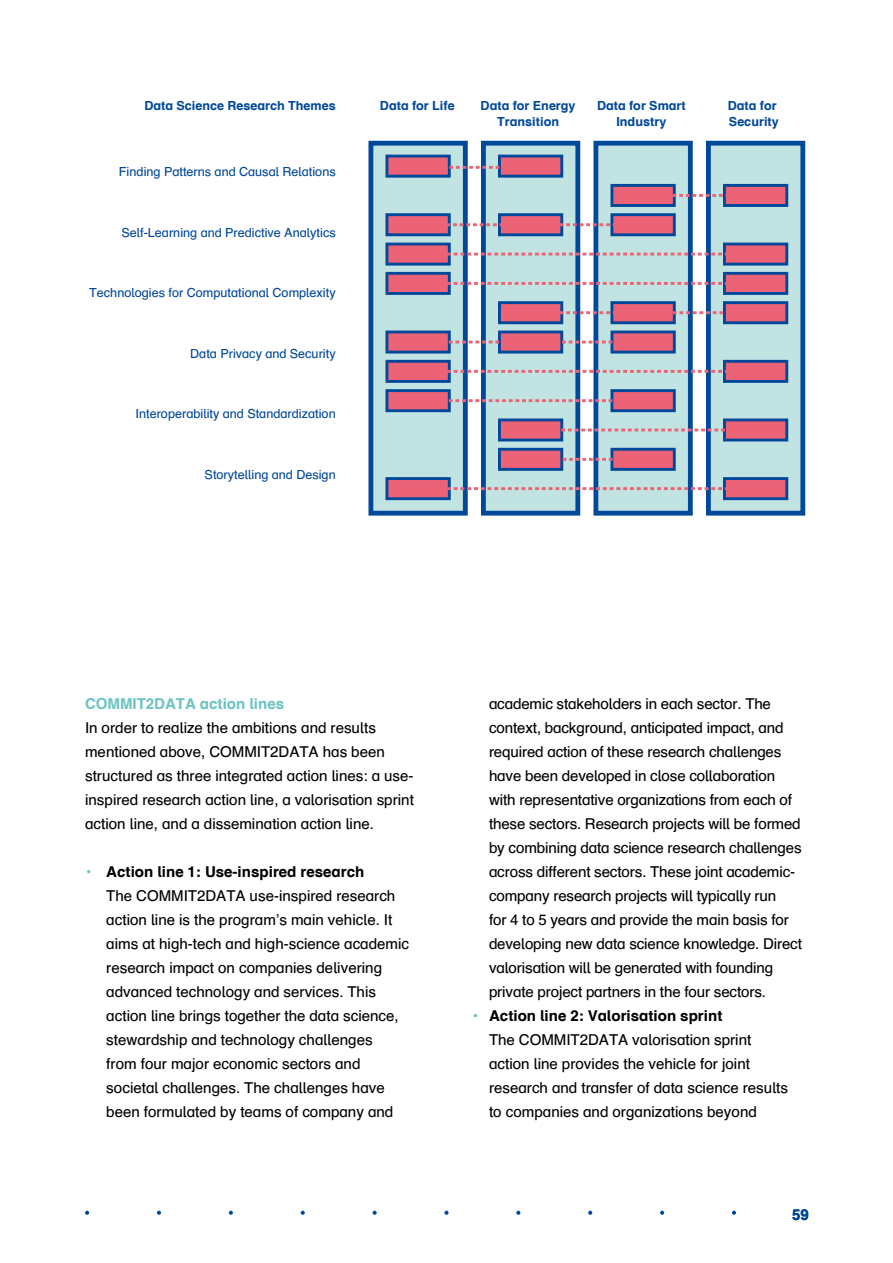
<style>
.page{position:relative;width:893px;height:1263px;background:#fff}
.page>*{position:absolute;margin:0;border:0;box-sizing:border-box;transform-origin:0 0}
.t1{font:15px/24px "Schulbuch Nord";color:#000}
.t2{font:700 15px "Schulbuch Nord";color:#6dc4c3}
.t3{font:700 15px "Schulbuch Nord";color:#00489a}
.t4{font:12.6px "Schulbuch Nord";color:#00489a}
.t5{font:700 12.6px/15px "Schulbuch Nord";color:#00489a;text-align:center}
.s1{color:#6dc4c3}
.s2{font-weight:700}
</style>
<div class="page">
<svg style="left:85px;top:1211px;width:4px;height:4px"></svg>
<svg style="left:157px;top:1211px;width:4px;height:4px"></svg>
<svg style="left:229px;top:1211px;width:4px;height:4px"></svg>
<svg style="left:301px;top:1211px;width:4px;height:4px"></svg>
<svg style="left:373px;top:1211px;width:4px;height:4px"></svg>
<svg style="left:444px;top:1211px;width:5px;height:4px"></svg>
<svg style="left:516px;top:1211px;width:4px;height:4px"></svg>
<svg style="left:588px;top:1211px;width:4px;height:4px"></svg>
<svg style="left:660px;top:1211px;width:4px;height:4px"></svg>
<svg style="left:732px;top:1211px;width:4px;height:4px"></svg>
<div style="left:371px;top:143px;width:94px;height:370px;background:#c1e3e2"></div>
<div style="left:368px;top:141px;width:100px;height:375px;border:5px solid #00489a"></div>
<div style="left:483px;top:143px;width:95px;height:370px;background:#c1e3e2"></div>
<div style="left:481px;top:141px;width:99px;height:375px;border:5px solid #00489a"></div>
<div style="left:596px;top:143px;width:94px;height:370px;background:#c1e3e2"></div>
<div style="left:593px;top:141px;width:100px;height:375px;border:5px solid #00489a"></div>
<div style="left:708px;top:143px;width:95px;height:370px;background:#c1e3e2"></div>
<div style="left:706px;top:141px;width:99px;height:375px;border:5px solid #00489a"></div>
<div style="left:387px;top:156px;width:62px;height:20px;background:#ec6276"></div>
<div style="left:385px;top:155px;width:66px;height:23px;border:3px solid #00489a"></div>
<div style="left:499px;top:156px;width:63px;height:20px;background:#ec6276"></div>
<div style="left:498px;top:155px;width:65px;height:23px;border:3px solid #00489a"></div>
<div style="left:612px;top:185px;width:62px;height:20px;background:#ec6276"></div>
<div style="left:610px;top:184px;width:66px;height:23px;border:3px solid #00489a"></div>
<div style="left:724px;top:185px;width:63px;height:20px;background:#ec6276"></div>
<div style="left:723px;top:184px;width:65px;height:23px;border:3px solid #00489a"></div>
<div style="left:387px;top:215px;width:62px;height:20px;background:#ec6276"></div>
<div style="left:385px;top:213px;width:66px;height:23px;border:3px solid #00489a"></div>
<div style="left:499px;top:215px;width:63px;height:20px;background:#ec6276"></div>
<div style="left:498px;top:213px;width:65px;height:23px;border:3px solid #00489a"></div>
<div style="left:612px;top:215px;width:62px;height:20px;background:#ec6276"></div>
<div style="left:610px;top:213px;width:66px;height:23px;border:3px solid #00489a"></div>
<div style="left:387px;top:244px;width:62px;height:20px;background:#ec6276"></div>
<div style="left:385px;top:243px;width:66px;height:23px;border:3px solid #00489a"></div>
<div style="left:724px;top:244px;width:63px;height:20px;background:#ec6276"></div>
<div style="left:723px;top:243px;width:65px;height:23px;border:3px solid #00489a"></div>
<div style="left:387px;top:273px;width:62px;height:20px;background:#ec6276"></div>
<div style="left:385px;top:272px;width:66px;height:23px;border:3px solid #00489a"></div>
<div style="left:724px;top:273px;width:63px;height:20px;background:#ec6276"></div>
<div style="left:723px;top:272px;width:65px;height:23px;border:3px solid #00489a"></div>
<div style="left:499px;top:303px;width:63px;height:20px;background:#ec6276"></div>
<div style="left:498px;top:301px;width:65px;height:23px;border:3px solid #00489a"></div>
<div style="left:724px;top:303px;width:63px;height:20px;background:#ec6276"></div>
<div style="left:723px;top:301px;width:65px;height:23px;border:3px solid #00489a"></div>
<div style="left:612px;top:303px;width:62px;height:20px;background:#ec6276"></div>
<div style="left:610px;top:301px;width:66px;height:23px;border:3px solid #00489a"></div>
<div style="left:387px;top:332px;width:62px;height:20px;background:#ec6276"></div>
<div style="left:385px;top:330px;width:66px;height:23px;border:3px solid #00489a"></div>
<div style="left:499px;top:332px;width:63px;height:20px;background:#ec6276"></div>
<div style="left:498px;top:330px;width:65px;height:23px;border:3px solid #00489a"></div>
<div style="left:612px;top:332px;width:62px;height:20px;background:#ec6276"></div>
<div style="left:610px;top:330px;width:66px;height:23px;border:3px solid #00489a"></div>
<div style="left:387px;top:361px;width:62px;height:20px;background:#ec6276"></div>
<div style="left:385px;top:360px;width:66px;height:23px;border:3px solid #00489a"></div>
<div style="left:724px;top:361px;width:63px;height:20px;background:#ec6276"></div>
<div style="left:723px;top:360px;width:65px;height:23px;border:3px solid #00489a"></div>
<div style="left:387px;top:391px;width:62px;height:20px;background:#ec6276"></div>
<div style="left:385px;top:389px;width:66px;height:23px;border:3px solid #00489a"></div>
<div style="left:612px;top:391px;width:62px;height:20px;background:#ec6276"></div>
<div style="left:610px;top:389px;width:66px;height:23px;border:3px solid #00489a"></div>
<div style="left:499px;top:420px;width:63px;height:20px;background:#ec6276"></div>
<div style="left:498px;top:418px;width:65px;height:23px;border:3px solid #00489a"></div>
<div style="left:724px;top:420px;width:63px;height:20px;background:#ec6276"></div>
<div style="left:723px;top:418px;width:65px;height:23px;border:3px solid #00489a"></div>
<div style="left:612px;top:449px;width:62px;height:20px;background:#ec6276"></div>
<div style="left:610px;top:448px;width:66px;height:23px;border:3px solid #00489a"></div>
<div style="left:499px;top:449px;width:63px;height:20px;background:#ec6276"></div>
<div style="left:498px;top:448px;width:65px;height:23px;border:3px solid #00489a"></div>
<div style="left:387px;top:479px;width:62px;height:20px;background:#ec6276"></div>
<div style="left:385px;top:477px;width:66px;height:23px;border:3px solid #00489a"></div>
<div style="left:724px;top:479px;width:63px;height:20px;background:#ec6276"></div>
<div style="left:723px;top:477px;width:65px;height:23px;border:3px solid #00489a"></div>
<svg style="left:447px;top:166px;width:55px;height:3px"></svg>
<svg style="left:672px;top:194px;width:55px;height:3px"></svg>
<svg style="left:559px;top:458px;width:55px;height:3px"></svg>
<svg style="left:447px;top:223px;width:167px;height:3px"></svg>
<svg style="left:559px;top:311px;width:168px;height:3px"></svg>
<svg style="left:447px;top:341px;width:167px;height:2px"></svg>
<svg style="left:447px;top:399px;width:167px;height:3px"></svg>
<svg style="left:559px;top:428px;width:168px;height:3px"></svg>
<svg style="left:447px;top:253px;width:280px;height:2px"></svg>
<svg style="left:447px;top:282px;width:280px;height:3px"></svg>
<svg style="left:447px;top:370px;width:280px;height:3px"></svg>
<svg style="left:447px;top:487px;width:280px;height:3px"></svg>
<p class="t5" style="left:144px;top:98px;width:193px">Data Science Research Themes</p>
<p class="t5" style="left:380px;top:98px;width:76px">Data for Life</p>
<p class="t4" style="left:119px;top:164px;width:218px">Finding Patterns and Causal Relations</p>
<p class="t4" style="left:121px;top:224px;width:216px">Self-Learning and Predictive Analytics</p>
<p class="t4" style="left:89px;top:285px;width:248px">Technologies for Computational Complexity</p>
<p class="t4" style="left:190px;top:345px;width:147px">Data Privacy and Security</p>
<p class="t4" style="left:136px;top:406px;width:202px">Interoperability and Standardization</p>
<p class="t4" style="left:205px;top:466px;width:133px">Storytelling and Design</p>
<p class="t5" style="left:481px;top:98px;width:97px">Data for Energy<br>Transition</p>
<p class="t5" style="left:597px;top:98px;width:90px">Data for Smart<br>Industry</p>
<p class="t5" style="left:728px;top:98px;width:53px;text-align:left">Data for<br>Security</p>
<p class="t2" style="left:85px;top:694px;width:201px">COMMIT2DATA action lines</p>
<p class="t1" style="left:85px;top:715px;width:330px">In order to realize the ambitions and results mentioned above, COMMIT2DATA has been structured as three integrated action lines: a use&shy;inspired research action line, a valorisation sprint action line, and a dissemination action line.</p>
<p class="t1" style="left:106px;top:859px;width:304px;text-indent:-21px"><span class="s1">•</span> <span class="s2">Action line 1: Use-inspired research<br></span>The COMMIT2DATA use-inspired research action line is the program’s main vehicle. It aims at high-tech and high-science academic research impact on companies delivering advanced technology and services. This action line brings together the data science, stewardship and technology challenges<br>from four major economic sectors and societal challenges. The challenges have been formulated by teams of company and</p>
<p class="t1" style="left:489px;top:691px;width:314px">academic stakeholders in each sector. The context, background, anticipated impact, and required action of these research challenges have been developed in close collaboration with representative organizations from each of these sectors. Research projects will be formed by combining data science research challenges across different sectors. These joint academic&shy;company research projects will typically run<br>for 4 to 5 years and provide the main basis for developing new data science knowledge. Direct valorisation will be generated with founding private project partners in the four sectors.</p>
<p class="t1" style="left:489px;top:1003px;width:301px;text-indent:-17px"><span class="s1">•</span> <span class="s2">Action line 2: Valorisation sprint<br></span>The COMMIT2DATA valorisation sprint action line provides the vehicle for joint research and transfer of data science results to companies and organizations beyond</p>
<p class="t3" style="left:792px;top:1205px;width:18px">59</p>
</div>
